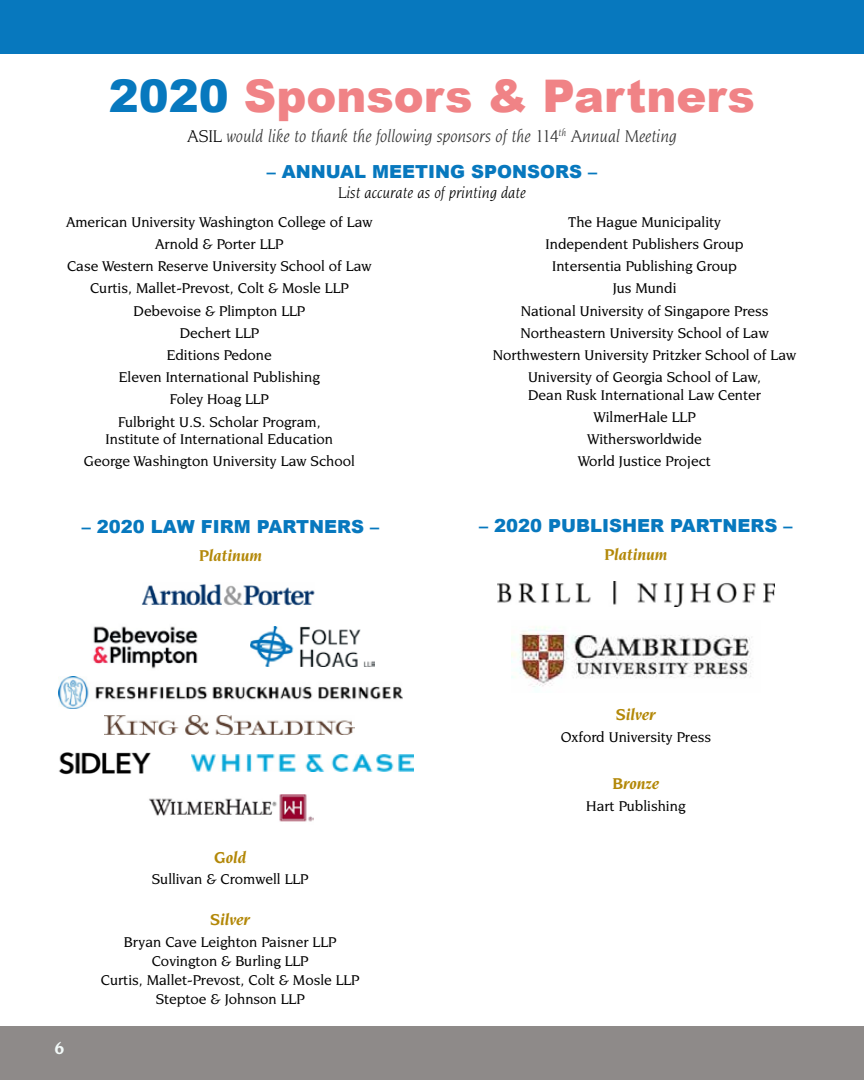
<style>
.page{position:relative;width:864px;height:1080px;background:#fff}
.page>*{position:absolute;margin:0;border:0;box-sizing:border-box;transform-origin:0 0}
.t1{font:900 45px "Arial";color:#f08386}
.t2{font:900 18px "Arial";color:#0778be}
.t3{font:italic 18px "Novarese IT Cby BT";letter-spacing:-.01em;color:#333}
.t4{font:700 18px "Novarese IT Cby BT";color:#f2f9f8}
.t5{font:italic 700 16.5px "Novarese IT Cby BT";color:#b38808}
.t6{font:italic 16.5px "Novarese IT Cby BT";color:#000}
.t7{font:500 15px/22.2px "Novarese IT Cby BT";color:#000;text-align:center}
.s1{color:#0778be}
.s2{color:#000}
</style>
<div class="page">
<div style="left:0;top:1026px;width:864px;height:54px;background:#8e8a89"></div>
<div style="left:0;top:0;width:864px;height:54px;background:#0778be"></div>
<img style="left:512px;top:626px;width:240px;height:61px">
<img style="left:59px;top:677px;width:343px;height:31px">
<img style="left:59px;top:752px;width:92px;height:23px">
<img style="left:192px;top:755px;width:222px;height:17px">
<img style="left:93px;top:626px;width:105px;height:43px">
<img style="left:251px;top:626px;width:123px;height:40px">
<img style="left:105px;top:716px;width:250px;height:19px">
<img style="left:149px;top:794px;width:165px;height:28px">
<img style="left:498px;top:581px;width:276px;height:25px">
<img style="left:141px;top:584px;width:174px;height:22px">
<h1 class="t1" style="left:109px;top:63px;width:648px"><span class="s1">2020</span> Sponsors &amp; Partners</h1>
<p class="t3" style="left:187px;top:125px;width:491px"><span class="s2">ASIL</span> would like to thank the following sponsors of the 114<sup>th</sup> Annual Meeting</p>
<p class="t2" style="left:267px;top:158px;width:332px">– ANNUAL MEETING SPONSORS –</p>
<p class="t6" style="left:338px;top:183px;width:189px">List accurate as of printing date</p>
<p class="t7" style="left:66px;top:210px;width:308px">American University Washington College of Law<br>Arnold &amp; Porter LLP<br>Case Western Reserve University School of Law<br>Curtis, Mallet-Prevost, Colt &amp; Mosle LLP<br>Debevoise &amp; Plimpton LLP<br>Dechert LLP<br>Editions Pedone<br>Eleven International Publishing<br>Foley Hoag LLP<br>Fulbright U.S. Scholar Program,</p>
<p class="t7" style="left:84px;top:428px;width:273px">Institute of International Education<br>George Washington University Law School</p>
<p class="t7" style="left:493px;top:210px;width:305px">The Hague Municipality<br>Independent Publishers Group<br>Intersentia Publishing Group<br>Jus Mundi<br>National University of Singapore Press<br>Northeastern University School of Law<br>Northwestern University Pritzker School of Law<br>University of Georgia School of Law,</p>
<p class="t7" style="left:528px;top:384px;width:234px">Dean Rusk International Law Center<br>WilmerHale LLP<br>Withersworldwide<br>World Justice Project</p>
<p class="t2" style="left:82px;top:514px;width:299px">– 2020 LAW FIRM PARTNERS –</p>
<p class="t5" style="left:199px;top:545px;width:64px">Platinum</p>
<p class="t4" style="left:54px;top:1037px;width:12px">6</p>
<p class="t5" style="left:214px;top:847px;width:34px">Gold</p>
<p class="t7" style="left:152px;top:867px;width:158px">Sullivan &amp; Cromwell LLP</p>
<p class="t5" style="left:210px;top:909px;width:41px">Silver</p>
<p class="t7" style="left:101px;top:932px;width:260px;line-height:19px">Bryan Cave Leighton Paisner LLP<br>Covington &amp; Burling LLP<br>Curtis, Mallet-Prevost, Colt &amp; Mosle LLP<br>Steptoe &amp; Johnson LLP</p>
<p class="t2" style="left:479px;top:512px;width:315px">– 2020 PUBLISHER PARTNERS –</p>
<p class="t5" style="left:604px;top:544px;width:64px">Platinum</p>
<p class="t5" style="left:616px;top:705px;width:41px">Silver</p>
<p class="t7" style="left:561px;top:726px;width:152px">Oxford University Press</p>
<p class="t5" style="left:613px;top:773px;width:48px">Bronze</p>
<p class="t7" style="left:586px;top:795px;width:101px">Hart Publishing</p>
</div>
